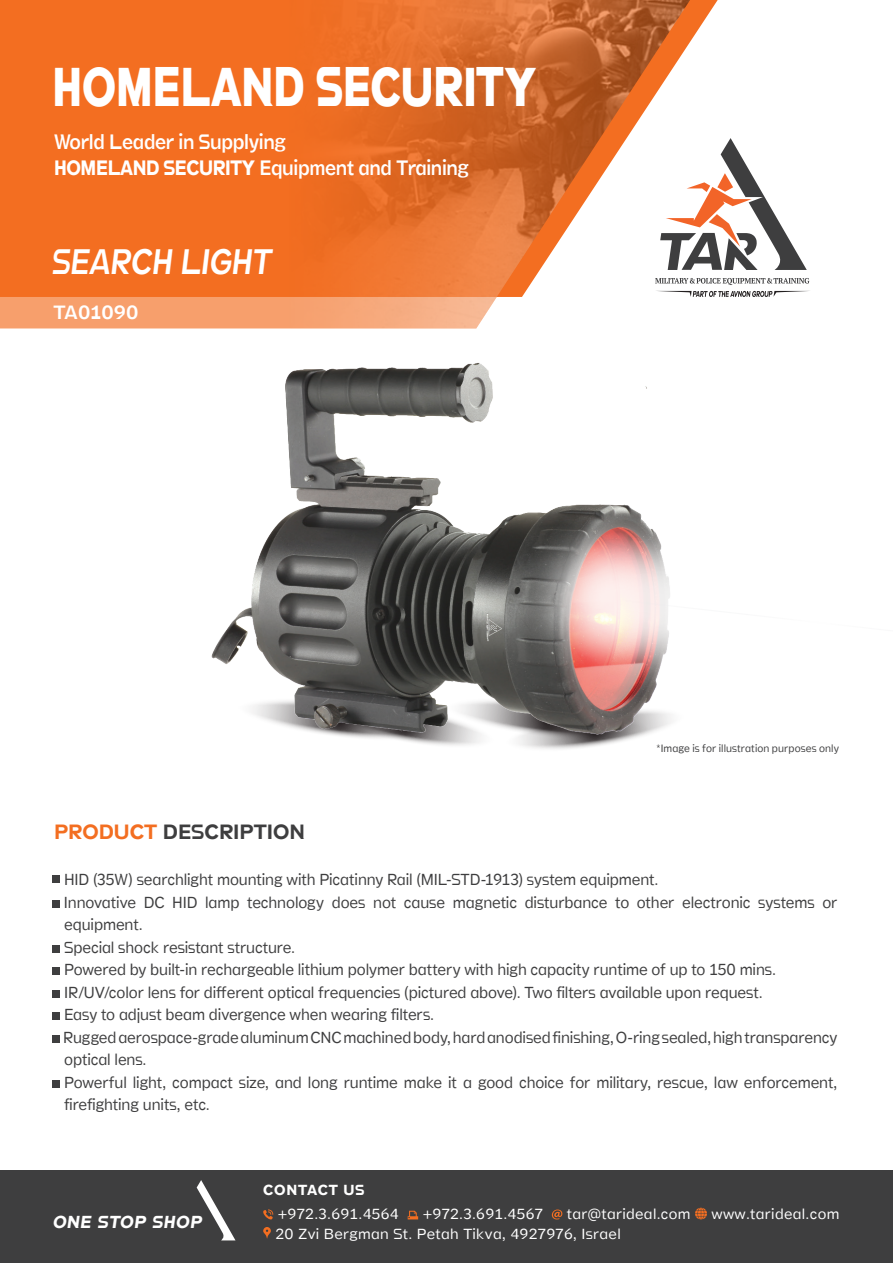
<style>
.page{position:relative;width:893px;height:1263px;background:#fff}
.page>*{position:absolute;margin:0;border:0;box-sizing:border-box;transform-origin:0 0}
.t1{font:800 55.5px "Stamen";color:#fff;scale:.8 1}
.t2{font:italic 300 36px "Stamen";color:#fff;scale:.85 1}
.t3{font:300 21.15px/25.5px "Stamen";letter-spacing:-.02em;color:#fff;scale:.89 1}
.t4{font:21px "Stamen";color:#3e3e3f}
.t5{font:300 19.5px "Stamen";color:#fff}
.t6{font:italic 700 17.7px "Stamen";letter-spacing:.05em;color:#fff}
.t7{font:200 16.2px/22.5px "Stamen";letter-spacing:-.01em;color:#3e3e3f;scale:.94 1}
.t8{font:200 14.85px/19.5px "Stamen";letter-spacing:.02em;color:#fff}
.t9{font:700 14.85px "Stamen";letter-spacing:.05em;color:#fff}
.t10{font:200 10.8px "Stamen";letter-spacing:.01em;color:#3e3e3f;scale:.94 1}
.s1{font-weight:700}
.s2{color:#f36e21}
</style>
<div class="page">
<div style="left:0;top:1170px;width:893px;height:93px;background:#3e3e3f"></div>
<svg style="left:263px;top:1209px;width:10px;height:10px"></svg>
<svg style="left:408px;top:1211px;width:10px;height:8px"></svg>
<svg style="left:552px;top:1209px;width:10px;height:10px"></svg>
<svg style="left:695px;top:1208px;width:12px;height:11px"></svg>
<svg style="left:263px;top:1227px;width:8px;height:12px"></svg>
<svg style="left:197px;top:1180px;width:38px;height:60px"></svg>
<svg style="left:0;top:0;width:698px;height:328px;background:#f37329"></svg>
<img style="left:247px;top:0;width:446px;height:328px">
<svg style="left:655px;top:278px;width:154px;height:7px"></svg>
<svg style="left:660px;top:138px;width:147px;height:132px"></svg>
<svg style="left:655px;top:291px;width:153px;height:6px"></svg>
<img style="left:211px;top:363px;width:285px;height:383px">
<svg style="left:496px;top:386px;width:176px;height:363px"></svg>
<svg style="left:610px;top:598px;width:62px;height:78px;background:#edcfcb"></svg>
<div style="left:52px;top:875px;width:8px;height:8px;background:#3e3e3f"></div>
<div style="left:52px;top:900px;width:8px;height:8px;background:#3e3e3f"></div>
<div style="left:52px;top:945px;width:8px;height:8px;background:#3e3e3f"></div>
<div style="left:52px;top:967px;width:8px;height:8px;background:#3e3e3f"></div>
<div style="left:52px;top:990px;width:8px;height:8px;background:#3e3e3f"></div>
<div style="left:52px;top:1012px;width:8px;height:8px;background:#3e3e3f"></div>
<div style="left:52px;top:1035px;width:8px;height:8px;background:#3e3e3f"></div>
<div style="left:52px;top:1080px;width:8px;height:8px;background:#3e3e3f"></div>
<h1 class="t1" style="left:53px;top:43px;width:606px">HOMELAND SECURITY</h1>
<h3 class="t3" style="left:54px;top:129px;width:468px">World Leader in Supplying<br><span class="s1">HOMELAND SECURITY</span> Equipment and Training</h3>
<h2 class="t2" style="left:53px;top:233px;width:260px">SEARCH LIGHT</h2>
<p class="t5" style="left:54px;top:297px;width:86px">TA01090</p>
<p class="t4" style="left:54px;top:815px;width:253px"><span class="s2">PRODUCT</span> DESCRIPTION</p>
<p class="t10" style="left:656px;top:741px;width:196px">*Image is for illustration purposes only</p>
<p class="t7" style="left:64px;top:869px;width:634px">HID (35W) searchlight mounting with Picatinny Rail (MIL-STD-1913) system equipment.</p>
<p class="t7" style="left:63px;top:891px;width:825px">Innovative<br>equipment.<br>Special shock resistant structure.<br>Powered by built i n- rechargeable lithium polymer battery with high capacity runtime of up to 150 mins.<br>IR/UV/color lens for different optical frequencies (pictured above .) Two filters available upon request.<br>Easy to adjust beam divergence when wearing filters.<br>Ruggedaerospace-gradealuminumCNCmachinedbody,hardanodisedfinishing O, -ringsealed,hightransparency optical lens.<br>Powerful light, compact size, and long runtime make ait good choice for military, rescue, law enforcement, firefighting units, etc.</p>
<p class="t7" style="left:453px;top:891px;width:70px">magnetic</p>
<p class="t7" style="left:525px;top:891px;width:90px">disturbance</p>
<p class="t7" style="left:682px;top:891px;width:74px">electronic</p>
<p class="t7" style="left:144px;top:891px;width:24px">DC</p>
<p class="t7" style="left:205px;top:891px;width:38px">lamp</p>
<p class="t7" style="left:247px;top:891px;width:83px">technology</p>
<p class="t7" style="left:332px;top:891px;width:37px">does</p>
<p class="t7" style="left:637px;top:891px;width:41px">other</p>
<p class="t7" style="left:172px;top:891px;width:28px">HID</p>
<p class="t7" style="left:373px;top:891px;width:26px">not</p>
<p class="t7" style="left:615px;top:891px;width:17px">to</p>
<p class="t7" style="left:758px;top:891px;width:62px">systems</p>
<p class="t7" style="left:404px;top:891px;width:46px">cause</p>
<p class="t7" style="left:822px;top:891px;width:18px">or</p>
<p class="t6" style="left:53px;top:1210px;width:150px">ONE STOP SHOP</p>
<p class="t9" style="left:263px;top:1178px;width:102px">CONTACT US</p>
<p class="t8" style="left:567px;top:1205px;width:125px">tar@tarideal.com</p>
<p class="t8" style="left:275px;top:1205px;width:347px">+972.3.691.4564<br>20 Zvi Bergman St. Petah Tikva, 4927976, Israel</p>
<p class="t8" style="left:423px;top:1205px;width:122px">+972.3.691.4567</p>
<p class="t8" style="left:711px;top:1205px;width:129px">www.tarideal.com</p>
</div>
